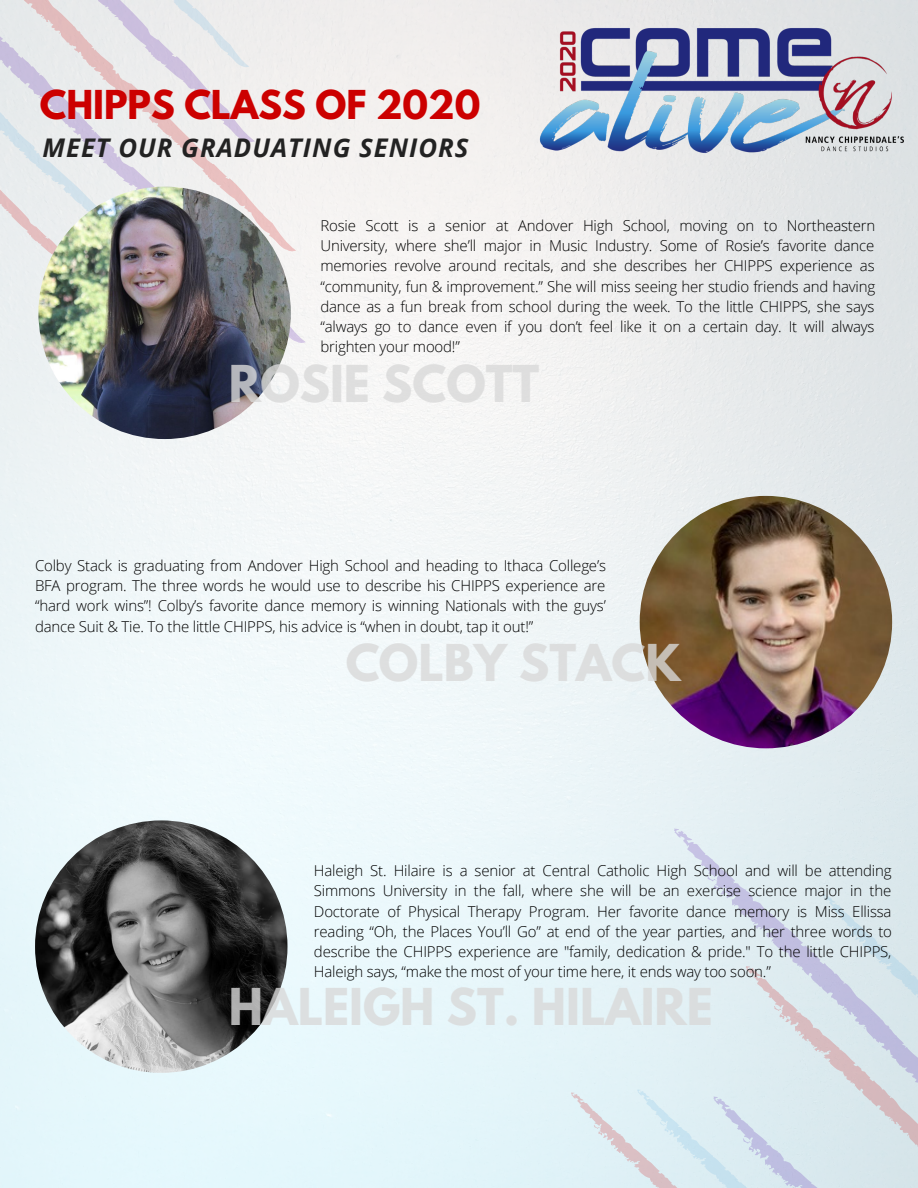
<style>
.page{position:relative;width:918px;height:1188px;background:#fff}
.page>*{position:absolute;margin:0;border:0;box-sizing:border-box;transform-origin:0 0}
.t1{font:700 45px "League Spartan";color:#d9d9d9}
.t2{font:700 35.25px "League Spartan";color:#c00}
.t3{font:italic 700 25.8px "Open Sans";letter-spacing:.04em;color:#222}
.t4{font:300 15px/20.2px "Open Sans";letter-spacing:-.01em;color:#000;text-align:justify}
</style>
<div class="page">
<img style="left:0;top:0;width:918px;height:1188px">
<img style="left:523px;top:14px;width:395px;height:150px">
<div style="left:0;top:0;width:310px;height:357px;background:#f2f0f0"></div>
<svg style="left:0;top:0;width:260px;height:308px;background:#e6e4e7"></svg>
<div style="left:664px;top:817px;width:254px;height:69px;background:#dfecf0"></div>
<svg style="left:564px;top:886px;width:354px;height:302px;background:#dbe8ee"></svg>
<img style="left:38px;top:187px;width:253px;height:252px;border-radius:50%">
<img style="left:640px;top:496px;width:252px;height:252px;border-radius:50%">
<img style="left:35px;top:820px;width:252px;height:253px;border-radius:50%">
<h2 class="t2" style="left:40px;top:87px;width:442px">CHIPPS CLASS OF 2020</h2>
<h3 class="t3" style="left:42px;top:130px;width:428px">MEET OUR GRADUATING SENIORS</h3>
<p class="t4" style="left:320px;top:215px;width:556px">Rosie Scott is a senior at Andover High School, moving on to Northeastern University, where she’ll major in Music Industry. Some of Rosie’s favorite dance memories revolve around recitals, and she describes her CHIPPS experience as “community, fun &amp; improvement.” She will miss seeing her studio friends and having dance as a fun break from school during the week. To the little CHIPPS, she says “always go to dance even if you don’t feel like it on a certain day. It will always brighten your mood!”</p>
<h1 class="t1" style="left:228px;top:362px;width:313px">ROSIE SCOTT</h1>
<p class="t4" style="left:35px;top:555px;width:572px">Colby Stack is graduating from Andover High School and heading to Ithaca College’s BFA program. The three words he would use to describe his CHIPPS experience are “hard work wins”! Colby’s favorite dance memory is winning Nationals with the guys’ dance Suit &amp; Tie. To the little CHIPPS, his advice is “when in doubt, tap it out!”</p>
<h1 class="t1" style="left:345px;top:640px;width:337px">COLBY STACK</h1>
<p class="t4" style="left:314px;top:860px;width:580px">Haleigh St. Hilaire is a senior at Central Catholic High School and will be attending Simmons University in the fall, where she will be an exercise science major in the Doctorate of Physical Therapy Program. Her favorite dance memory is Miss Ellissa reading “Oh, the Places You’ll Go” at end of the year parties, and her three words to describe the CHIPPS experience are "family, dedication &amp; pride." To the little CHIPPS, Haleigh says, “make the most of your time here, it ends way too soon.”</p>
<h1 class="t1" style="left:228px;top:984px;width:486px">HALEIGH ST. HILAIRE</h1>
</div>
